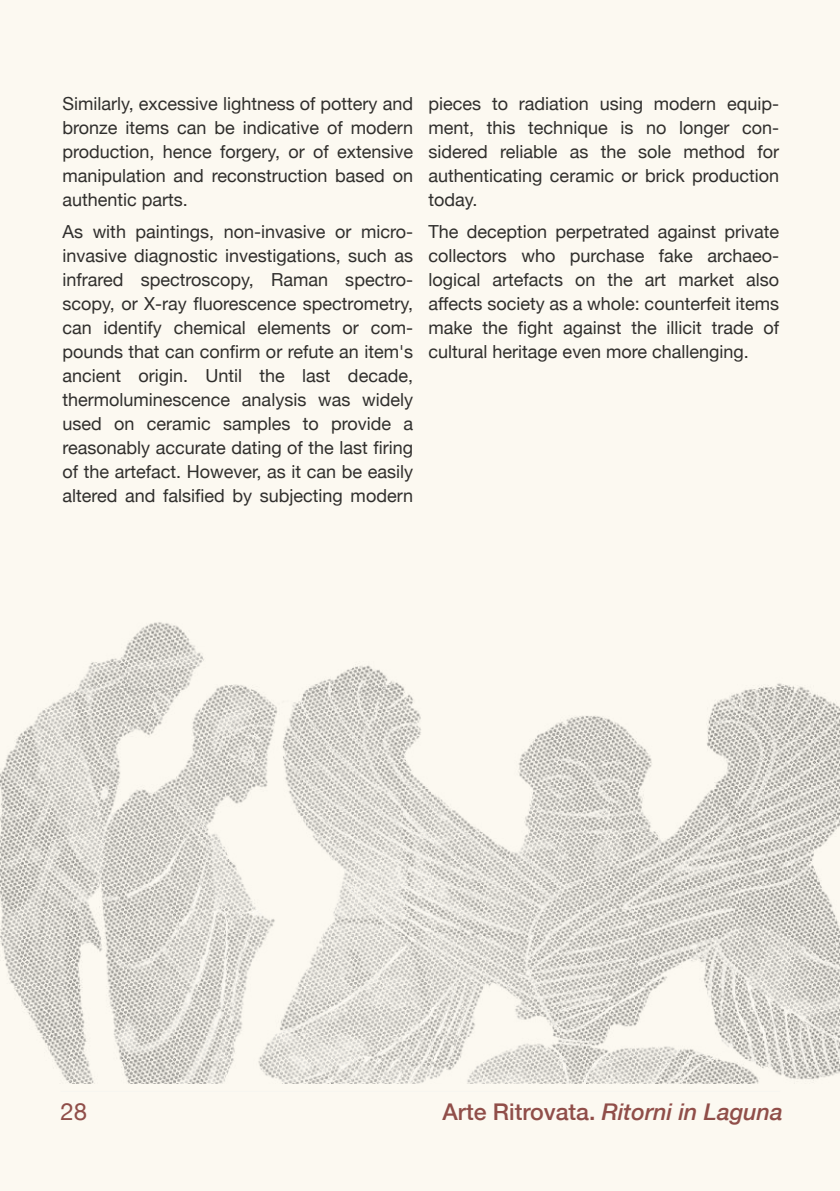
<style>
.page{position:relative;width:840px;height:1191px;background:#fff}
.page>*{position:absolute;margin:0;border:0;box-sizing:border-box;transform-origin:0 0}
.t1{font:24px "Helvetica Neue";color:#904e49}
.t2{font:italic 500 23px "Helvetica Neue";color:#904e49}
.t3{font:18px/24px "Helvetica Neue";color:#302f2d;text-align:justify}
.s1{font-style:normal}
</style>
<div class="page">
<div style="left:0;top:0;width:839px;height:1191px;background:#fcf9f1"></div>
<img style="left:0;top:622px;width:839px;height:461px">
<hr style="left:61px;top:1090px;width:718px;height:1px;background:#f7f6f0">
<p class="t3" style="left:62px;top:91px;width:352px">Similarly, excessive lightness of pottery and bronze items can be indicative of modern production, hence forgery, or of extensive manipulation and reconstruction based on authentic parts.</p>
<p class="t3" style="left:62px;top:219px;width:352px">As with paintings, non-invasive or micro&shy;invasive diagnostic investigations, such as infrared spectroscopy, Raman spectro&shy;scopy, or X-ray fluorescence spectrometry, can identify chemical elements or com&shy;pounds that can confirm or refute an item's ancient origin. Until the last decade, thermoluminescence analysis was widely used on ceramic samples to provide a reasonably accurate dating of the last firing of the artefact. However, as it can be easily altered and falsified by subjecting modern</p>
<p class="t3" style="left:428px;top:91px;width:352px">pieces to radiation using modern equip&shy;ment, this technique is no longer con&shy;sidered reliable as the sole method for authenticating ceramic or brick production today.</p>
<p class="t3" style="left:428px;top:219px;width:352px">The deception perpetrated against private collectors who purchase fake archaeo&shy;logical artefacts on the art market also affects society as a whole: counterfeit items make the fight against the illicit trade of cultural heritage even more challenging.</p>
<h1 class="t1" style="left:61px;top:1097px;width:28px">28</h1>
<p class="t2" style="left:442px;top:1097px;width:342px"><span class="s1">Arte Ritrovata.</span> Ritorni in Laguna</p>
</div>
